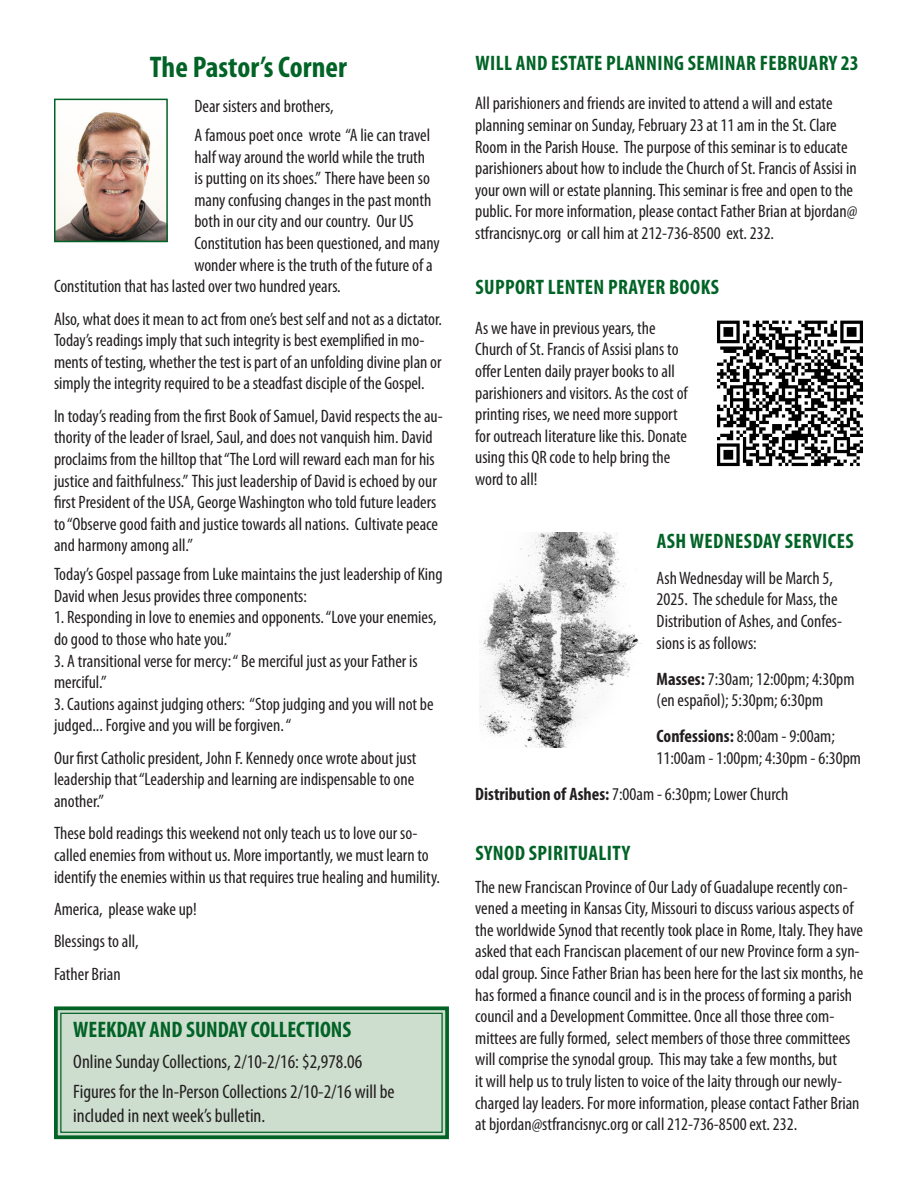
<style>
.page{position:relative;width:918px;height:1188px;background:#fff}
.page>*{position:absolute;margin:0;border:0;box-sizing:border-box;transform-origin:0 0}
.t1{font:700 condensed 30px "Myriad Pro";color:#026326}
.Body_txt_left{font:700 condensed 22.5px "Myriad Pro";color:#026326}
.Headline{font:700 condensed 21px "Myriad Pro";letter-spacing:.02em;color:#026326}
.Body_txt_left-2{font:700 condensed 21px "Myriad Pro";letter-spacing:.02em;color:#026326}
.Body_txt_left-3{font:condensed 19.5px/23.4px "Myriad Pro";color:#231f20}
.Body_txt_left-4{font:condensed 18px/21.6px "Myriad Pro";color:#231f20}
.s1{font-weight:700}
</style>
<div class="page">
<img style="left:57px;top:111px;width:108px;height:128px">
<div style="left:54px;top:99px;width:114px;height:143px;border:2px solid #026326"></div>
<img style="left:717px;top:320px;width:146px;height:147px">
<svg style="left:54px;top:1006px;width:395px;height:134px;background:#bdd3c1"></svg>
<div style="left:60px;top:1013px;width:383px;height:120px;border:1px solid #026326"></div>
<img style="left:480px;top:532px;width:162px;height:216px">
<p class="t1" style="left:150px;top:48px;width:198px">The Pastor’s Corner</p>
<p class="Body_txt_left-4" style="left:194px;top:95px;width:141px">Dear sisters and brothers,</p>
<p class="Body_txt_left-4" style="left:194px;top:124px;width:237px">A famous poet once wrote “A lie can travel</p>
<p class="Body_txt_left-4" style="left:194px;top:146px;width:232px">half way around the world while the truth</p>
<p class="Body_txt_left-4" style="left:194px;top:167px;width:237px">is putting on its shoes.” There have been so</p>
<p class="Body_txt_left-4" style="left:194px;top:189px;width:238px">many confusing changes in the past month</p>
<p class="Body_txt_left-4" style="left:194px;top:210px;width:221px">both in our city and our country. Our US</p>
<p class="Body_txt_left-4" style="left:194px;top:232px;width:247px">Constitution has been questioned, and many</p>
<p class="Body_txt_left-4" style="left:194px;top:254px;width:240px">wonder where is the truth of the future of a</p>
<p class="Body_txt_left-4" style="left:54px;top:275px;width:288px">Constitution that has lasted over two hundred years.</p>
<p class="Body_txt_left-4" style="left:54px;top:308px;width:390px">Also, what does it mean to act from one’s best self and not as a dictator.<br>Today’s readings imply that such integrity is best exemplified in mo&shy;ments of testing, whether the test is part of an unfolding divine plan or simply the integrity required to be a steadfast disciple of the Gospel.</p>
<p class="Body_txt_left-4" style="left:54px;top:405px;width:390px">In today’s reading from the first Book of Samuel, David respects the au&shy;thority of the leader of Israel, Saul, and does not vanquish him. David proclaims from the hilltop that “The Lord will reward each man for his justice and faithfulness.” This just leadership of David is echoed by our first President of the USA, George Washington who told future leaders to “Observe good faith and justice towards all nations. Cultivate peace and harmony among all.”</p>
<p class="Body_txt_left-4" style="left:54px;top:563px;width:390px">Today’s Gospel passage from Luke maintains the just leadership of King<br>David when Jesus provides three components:</p>
<p class="Body_txt_left-4" style="left:54px;top:606px;width:384px">1. Responding in love to enemies and opponents. “Love your enemies, do good to those who hate you.”</p>
<p class="Body_txt_left-4" style="left:54px;top:650px;width:365px">3. A transitional verse for mercy: “ Be merciful just as your Father is merciful.”</p>
<p class="Body_txt_left-4" style="left:54px;top:693px;width:381px">3. Cautions against judging others: “Stop judging and you will not be judged... Forgive and you will be forgiven. “</p>
<p class="Body_txt_left-4" style="left:54px;top:747px;width:364px;text-align:justify">Our first Catholic president, John F. Kennedy once wrote about just leadership that “Leadership and learning are indispensable to one another.”</p>
<p class="Body_txt_left-4" style="left:54px;top:822px;width:387px">These bold readings this weekend not only teach us to love our so&shy;called enemies from without us. More importantly, we must learn to identify the enemies within us that requires true healing and humility.</p>
<p class="Body_txt_left-4" style="left:54px;top:898px;width:144px">America, please wake up!</p>
<p class="Body_txt_left-4" style="left:54px;top:930px;width:86px">Blessings to all,</p>
<p class="Body_txt_left-4" style="left:54px;top:963px;width:68px">Father Brian</p>
<p class="Body_txt_left" style="left:73px;top:1015px;width:280px">WEEKDAY AND SUNDAY COLLECTIONS</p>
<p class="Body_txt_left-3" style="left:73px;top:1049px;width:291px">Online Sunday Collections, 2/10-2/16: $2,978.06</p>
<p class="Body_txt_left-3" style="left:73px;top:1080px;width:323px">Figures for the In-Person Collections 2/10-2/16 will be included in next week’s bulletin.</p>
<p class="Headline" style="left:475px;top:50px;width:385px">WILL AND ESTATE PLANNING SEMINAR FEBRUARY 23</p>
<p class="Body_txt_left-4" style="left:475px;top:92px;width:384px">All parishioners and friends are invited to attend a will and estate planning seminar on Sunday, February 23 at 11 am in the St. Clare Room in the Parish House. The purpose of this seminar is to educate parishioners about how to include the Church of St. Francis of Assisi in your own will or estate planning. This seminar is free and open to the public. For more information, please contact Father Brian at bjordan@ stfrancisnyc.org or call him at 212-736-8500 ext. 232.</p>
<p class="Body_txt_left-2" style="left:475px;top:274px;width:245px">SUPPORT LENTEN PRAYER BOOKS</p>
<p class="Body_txt_left-4" style="left:475px;top:317px;width:214px">As we have in previous years, the Church of St. Francis of Assisi plans to offer Lenten daily prayer books to all parishioners and visitors. As the cost of printing rises, we need more support for outreach literature like this. Donate using this QR code to help bring the word to all!</p>
<p class="Headline" style="left:657px;top:528px;width:198px">ASH WEDNESDAY SERVICES</p>
<p class="Body_txt_left-4" style="left:657px;top:567px;width:187px">Ash Wednesday will be March 5,<br>2025. The schedule for Mass, the<br>Distribution of Ashes, and Confes&shy;sions is as follows:</p>
<p class="Body_txt_left-4" style="left:657px;top:668px;width:200px"><span class="s1">Masses:</span> 7:30am; 12:00pm; 4:30pm (en español); 5:30pm; 6:30pm</p>
<p class="Body_txt_left-4" style="left:657px;top:725px;width:206px"><span class="s1">Confessions:</span> 8:00am - 9:00am;<br>11:00am - 1:00pm; 4:30pm - 6:30pm</p>
<p class="Body_txt_left-4" style="left:475px;top:783px;width:315px"><span class="s1">Distribution of Ashes:</span> 7:00am - 6:30pm; Lower Church</p>
<p class="Headline" style="left:475px;top:840px;width:157px">SYNOD SPIRITUALITY</p>
<p class="Body_txt_left-4" style="left:475px;top:876px;width:390px">The new Franciscan Province of Our Lady of Guadalupe recently con&shy;vened a meeting in Kansas City, Missouri to discuss various aspects of the worldwide Synod that recently took place in Rome, Italy. They have asked that each Franciscan placement of our new Province form a syn&shy;odal group. Since Father Brian has been here for the last six months, he has formed a finance council and is in the process of forming a parish council and a Development Committee. Once all those three com&shy;mittees are fully formed, select members of those three committees will comprise the synodal group. This may take a few months, but<br>it will help us to truly listen to voice of the laity through our newly&shy;charged lay leaders. For more information, please contact Father Brian at bjordan@stfrancisnyc.org or call 212-736-8500 ext. 232.</p>
</div>
